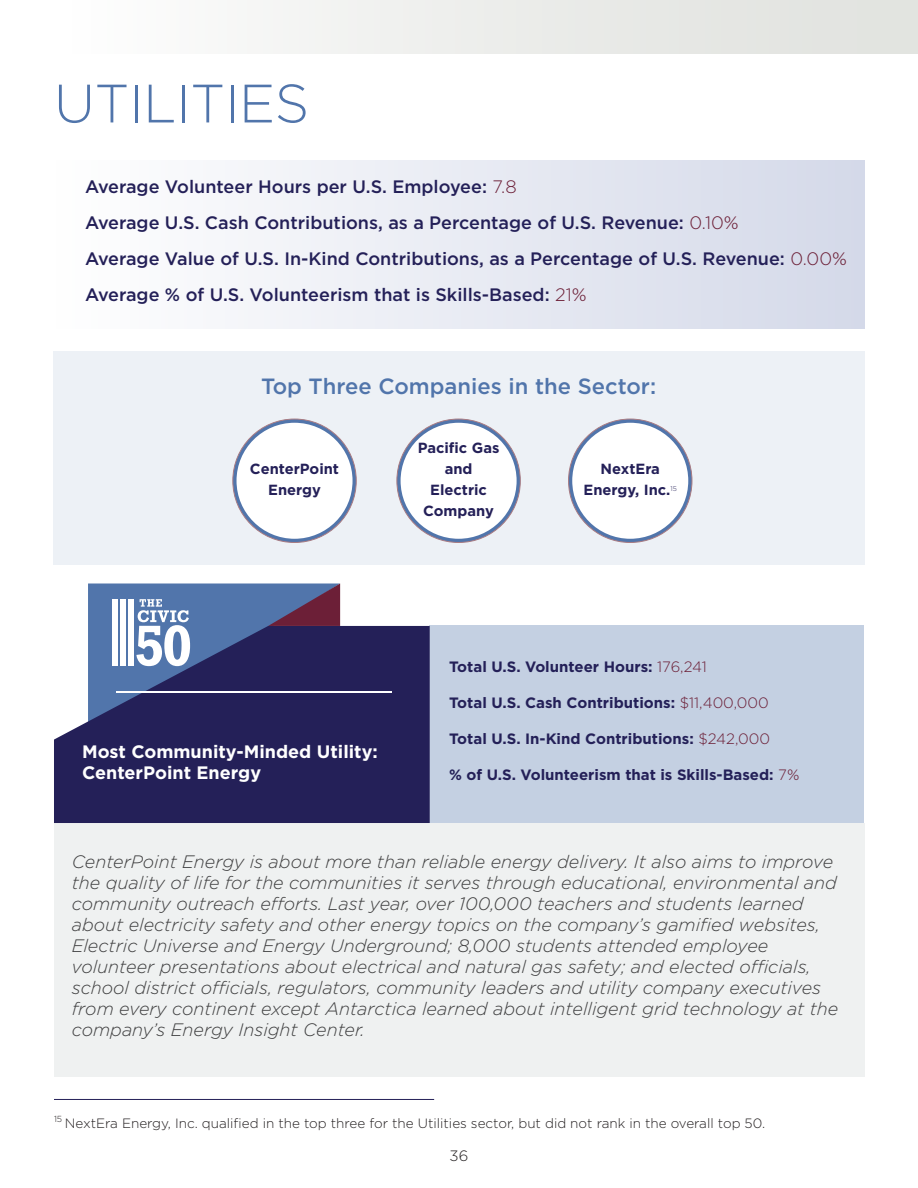
<style>
.page{position:relative;width:918px;height:1188px;background:#fff}
.page>*{position:absolute;margin:0;border:0;box-sizing:border-box;transform-origin:0 0}
.t1{font:300 54px "Gotham";letter-spacing:-.01em;color:#5175ab}
.t2{font:500 22.05px "Gotham";color:#5175ab}
.t3{font:italic 300 18px/21px "Gotham";color:#3e3e3f}
.t4{font:500 18px "Gotham";color:#242058}
.t5{font:700 18px "Gotham";color:#fff}
.t6{font:700 15px "Gotham";color:#242058}
.t7{font:300 15px "Gotham";color:#231f20}
.t8{font:700 14.7px/21px "Gotham";color:#242058;text-align:center}
.t9{font:300 13.5px "Gotham";color:#231f20}
.s1{font-weight:300;color:#6c1f37}
</style>
<div class="page">
<div style="left:430px;top:626px;width:434px;height:197px;background:#c4d0e2"></div>
<svg style="left:54px;top:626px;width:376px;height:197px;background:#353265"></svg>
<hr style="left:116px;top:691px;width:275px;height:2px;background:#fff">
<svg style="left:88px;top:584px;width:252px;height:159px;background:#444d80"></svg>
<div style="left:112px;top:599px;width:6px;height:66px;background:#fff"></div>
<div style="left:120px;top:599px;width:6px;height:66px;background:#fff"></div>
<div style="left:128px;top:599px;width:6px;height:66px;background:#fff"></div>
<div style="left:54px;top:160px;width:811px;height:168px;background:linear-gradient(to right,#fefefe,#d4d9e9)"></div>
<hr style="left:54px;top:1099px;width:380px;height:1px;background:#242058">
<div style="left:53px;top:351px;width:812px;height:214px;background:#edf1f6"></div>
<svg style="left:397px;top:419px;width:123px;height:123px"></svg>
<div style="left:401px;top:423px;width:116px;height:116px;background:#fff;border-radius:50%"></div>
<svg style="left:233px;top:419px;width:123px;height:123px"></svg>
<div style="left:237px;top:423px;width:116px;height:116px;background:#fff;border-radius:50%"></div>
<svg style="left:569px;top:419px;width:123px;height:123px"></svg>
<div style="left:572px;top:423px;width:116px;height:116px;background:#fff;border-radius:50%"></div>
<div style="left:54px;top:823px;width:810px;height:254px;background:#eff1f1"></div>
<div style="left:0;top:0;width:918px;height:53px;background:linear-gradient(to right,#fff,#dee0dc)"></div>
<p class="t1" style="left:54px;top:69px;width:257px">UTILITIES</p>
<p class="t4" style="left:85px;top:175px;width:433px">Average Volunteer Hours per U.S. Employee: <span class="s1">7.8</span></p>
<p class="t4" style="left:85px;top:211px;width:655px">Average U.S. Cash Contributions, as a Percentage of U.S. Revenue: <span class="s1">0.10%</span></p>
<p class="t4" style="left:85px;top:247px;width:763px">Average Value of U.S. In-Kind Contributions, as a Percentage of U.S. Revenue: <span class="s1">0.00%</span></p>
<p class="t4" style="left:85px;top:283px;width:503px">Average % of U.S. Volunteerism that is Skills-Based: <span class="s1">21%</span></p>
<p class="t2" style="left:261px;top:371px;width:397px">Top Three Companies in the Sector:</p>
<p class="t8" style="left:418px;top:437px;width:83px">Pacific Gas</p>
<p class="t8" style="left:445px;top:458px;width:29px">and</p>
<p class="t8" style="left:430px;top:479px;width:58px">Electric</p>
<p class="t8" style="left:423px;top:500px;width:72px">Company</p>
<p class="t8" style="left:250px;top:458px;width:91px">CenterPoint<br>Energy</p>
<p class="t8" style="left:601px;top:458px;width:61px">NextEra</p>
<p class="t8" style="left:584px;top:479px;width:95px">Energy, Inc.<sup>15</sup></p>
<p class="t5" style="left:82px;top:740px;width:297px">Most Community-Minded Utility:</p>
<p class="t5" style="left:82px;top:761px;width:181px">CenterPoint Energy</p>
<p class="t6" style="left:449px;top:656px;width:259px">Total U.S. Volunteer Hours: <span class="s1">176,241</span></p>
<p class="t6" style="left:449px;top:692px;width:321px">Total U.S. Cash Contributions: <span class="s1">$11,400,000</span></p>
<p class="t6" style="left:449px;top:728px;width:323px">Total U.S. In-Kind Contributions: <span class="s1">$242,000</span></p>
<p class="t6" style="left:449px;top:764px;width:352px">% of U.S. Volunteerism that is Skills-Based: <span class="s1">7%</span></p>
<p class="t3" style="left:72px;top:851px;width:768px">CenterPoint Energy is about more than reliable energy delivery. It also aims to improve the quality of life for the communities it serves through educational, environmental and community outreach efforts. Last year, over 100,000 teachers and students learned about electricity safety and other energy topics on the company’s gamified websites, Electric Universe and Energy Underground; 8,000 students attended employee volunteer presentations about electrical and natural gas safety; and elected officials, school district officials, regulators, community leaders and utility company executives from every continent except Antarctica learned about intelligent grid technology at the company’s Energy Insight Center.</p>
<p class="t9" style="left:54px;top:1115px;width:713px"><sup>15</sup> NextEra Energy, Inc. qualified in the top three for the Utilities sector, but did not rank in the overall top 50.</p>
<p class="t7" style="left:450px;top:1146px;width:20px">36</p>
</div>
